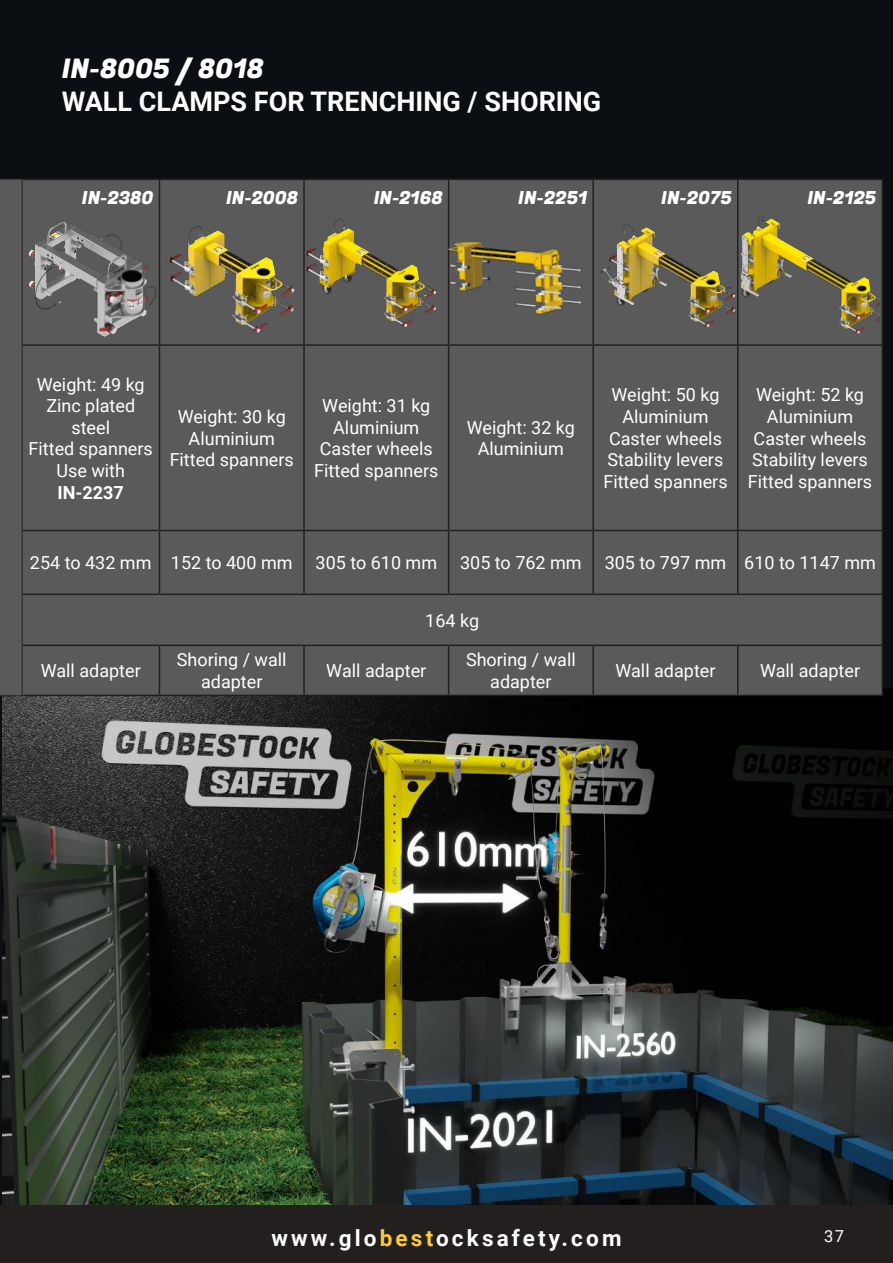
<style>
.page{position:relative;width:893px;height:1263px;background:#fff}
.page>*{position:absolute;margin:0;border:0;box-sizing:border-box;transform-origin:0 0}
.t1{font:700 27px "Roboto";color:#fff}
.t2{font:27px "Fugaz One";color:#fff}
.t3{font:700 22.5px "Roboto";letter-spacing:.14em;color:#fff}
.t4{font:18px/21.6px "Roboto";color:#fff;text-align:center}
.t5{font:18px "Fugaz One";color:#fff}
.t6{font:700 18px "Roboto";color:#fff}
.t7{font:16.5px "Roboto";color:#fff}
.s1{color:#feca36}
</style>
<div class="page">
<div style="left:0;top:0;width:893px;height:1223px;background:#0b0e12"></div>
<img style="left:2px;top:689px;width:891px;height:516px">
<div style="left:0;top:1205px;width:893px;height:58px;background:#241f1f"></div>
<div style="left:23px;top:180px;width:859px;height:515px;background:#5a5a5a"></div>
<hr style="left:21px;top:179px;width:138px;height:1px;background:#241f1f">
<hr style="left:159px;top:179px;width:145px;height:1px;background:#241f1f">
<hr style="left:159px;top:180px;width:1px;height:164px;background:#241f1f">
<hr style="left:304px;top:179px;width:145px;height:1px;background:#241f1f">
<hr style="left:303px;top:180px;width:2px;height:164px;background:#241f1f">
<hr style="left:449px;top:179px;width:144px;height:1px;background:#241f1f">
<hr style="left:448px;top:180px;width:1px;height:164px;background:#241f1f">
<hr style="left:593px;top:179px;width:145px;height:1px;background:#241f1f">
<hr style="left:592px;top:180px;width:2px;height:164px;background:#241f1f">
<hr style="left:738px;top:179px;width:145px;height:1px;background:#241f1f">
<hr style="left:737px;top:180px;width:1px;height:164px;background:#241f1f">
<hr style="left:882px;top:180px;width:1px;height:164px;background:#241f1f">
<hr style="left:21px;top:344px;width:138px;height:2px;background:#241f1f">
<hr style="left:159px;top:344px;width:145px;height:2px;background:#241f1f">
<hr style="left:159px;top:346px;width:1px;height:184px;background:#241f1f">
<hr style="left:304px;top:344px;width:145px;height:2px;background:#241f1f">
<hr style="left:303px;top:346px;width:2px;height:184px;background:#241f1f">
<hr style="left:449px;top:344px;width:144px;height:2px;background:#241f1f">
<hr style="left:448px;top:346px;width:1px;height:184px;background:#241f1f">
<hr style="left:593px;top:344px;width:145px;height:2px;background:#241f1f">
<hr style="left:592px;top:346px;width:2px;height:184px;background:#241f1f">
<hr style="left:738px;top:344px;width:145px;height:2px;background:#241f1f">
<hr style="left:737px;top:346px;width:1px;height:184px;background:#241f1f">
<hr style="left:882px;top:346px;width:1px;height:184px;background:#241f1f">
<hr style="left:21px;top:530px;width:138px;height:1px;background:#241f1f">
<hr style="left:159px;top:530px;width:145px;height:1px;background:#241f1f">
<hr style="left:159px;top:531px;width:1px;height:62px;background:#241f1f">
<hr style="left:304px;top:530px;width:145px;height:1px;background:#241f1f">
<hr style="left:303px;top:531px;width:2px;height:62px;background:#241f1f">
<hr style="left:449px;top:530px;width:144px;height:1px;background:#241f1f">
<hr style="left:448px;top:531px;width:1px;height:62px;background:#241f1f">
<hr style="left:593px;top:530px;width:145px;height:1px;background:#241f1f">
<hr style="left:592px;top:531px;width:2px;height:62px;background:#241f1f">
<hr style="left:738px;top:530px;width:145px;height:1px;background:#241f1f">
<hr style="left:737px;top:531px;width:1px;height:62px;background:#241f1f">
<hr style="left:882px;top:531px;width:1px;height:62px;background:#241f1f">
<hr style="left:21px;top:593px;width:138px;height:2px;background:#241f1f">
<hr style="left:159px;top:593px;width:145px;height:2px;background:#241f1f">
<hr style="left:304px;top:593px;width:145px;height:2px;background:#241f1f">
<hr style="left:449px;top:593px;width:144px;height:2px;background:#241f1f">
<hr style="left:593px;top:593px;width:145px;height:2px;background:#241f1f">
<hr style="left:738px;top:593px;width:145px;height:2px;background:#241f1f">
<hr style="left:882px;top:595px;width:1px;height:50px;background:#241f1f">
<hr style="left:21px;top:645px;width:138px;height:1px;background:#241f1f">
<hr style="left:159px;top:645px;width:145px;height:1px;background:#241f1f">
<hr style="left:159px;top:646px;width:1px;height:49px;background:#241f1f">
<hr style="left:304px;top:645px;width:145px;height:1px;background:#241f1f">
<hr style="left:303px;top:646px;width:2px;height:49px;background:#241f1f">
<hr style="left:449px;top:645px;width:144px;height:1px;background:#241f1f">
<hr style="left:448px;top:646px;width:1px;height:49px;background:#241f1f">
<hr style="left:593px;top:645px;width:145px;height:1px;background:#241f1f">
<hr style="left:592px;top:646px;width:2px;height:49px;background:#241f1f">
<hr style="left:738px;top:645px;width:145px;height:1px;background:#241f1f">
<hr style="left:737px;top:646px;width:1px;height:49px;background:#241f1f">
<hr style="left:882px;top:646px;width:1px;height:49px;background:#241f1f">
<hr style="left:21px;top:695px;width:138px;height:1px;background:#241f1f">
<hr style="left:159px;top:695px;width:145px;height:1px;background:#241f1f">
<hr style="left:304px;top:695px;width:145px;height:1px;background:#241f1f">
<hr style="left:449px;top:695px;width:144px;height:1px;background:#241f1f">
<hr style="left:593px;top:695px;width:145px;height:1px;background:#241f1f">
<hr style="left:738px;top:695px;width:145px;height:1px;background:#241f1f">
<img style="left:572px;top:213px;width:189px;height:128px">
<img style="left:741px;top:216px;width:139px;height:119px">
<img style="left:306px;top:218px;width:131px;height:111px">
<svg style="left:0;top:179px;width:23px;height:517px"></svg>
<img style="left:446px;top:236px;width:143px;height:83px">
<img style="left:27px;top:220px;width:130px;height:118px">
<img style="left:161px;top:217px;width:145px;height:124px">
<h1 class="t2" style="left:62px;top:50px;width:203px">IN-8005 / 8018</h1>
<h1 class="t1" style="left:62px;top:82px;width:541px">WALL CLAMPS FOR TRENCHING / SHORING</h1>
<p class="t5" style="left:82px;top:185px;width:73px">IN-2380</p>
<p class="t5" style="left:226px;top:185px;width:73px">IN-2008</p>
<p class="t5" style="left:374px;top:185px;width:70px">IN-2168</p>
<p class="t5" style="left:518px;top:185px;width:70px">IN-2251</p>
<p class="t5" style="left:661px;top:185px;width:72px">IN-2075</p>
<p class="t5" style="left:807px;top:185px;width:70px">IN-2125</p>
<p class="t4" style="left:29px;top:373px;width:126px">Weight: 49 kg<br>Zinc plated steel<br>Fitted spanners<br>Use with</p>
<p class="t6" style="left:58px;top:479px;width:68px">IN-2237</p>
<p class="t4" style="left:170px;top:405px;width:126px">Weight: 30 kg<br>Aluminium<br>Fitted spanners</p>
<p class="t4" style="left:314px;top:394px;width:126px">Weight: 31 kg<br>Aluminium<br>Caster wheels<br>Fitted spanners</p>
<p class="t4" style="left:467px;top:416px;width:110px">Weight: 32 kg<br>Aluminium</p>
<p class="t4" style="left:603px;top:383px;width:126px">Weight: 50 kg<br>Aluminium<br>Caster wheels<br>Stability levers<br>Fitted spanners</p>
<p class="t4" style="left:748px;top:383px;width:126px">Weight: 52 kg<br>Aluminium<br>Caster wheels<br>Stability levers<br>Fitted spanners</p>
<p class="t4" style="left:30px;top:551px;width:264px">254 to 432 mm 152 to 400 mm</p>
<p class="t4" style="left:316px;top:551px;width:123px">305 to 610 mm</p>
<p class="t4" style="left:460px;top:551px;width:123px">305 to 762 mm</p>
<p class="t4" style="left:605px;top:551px;width:273px">305 to 797 mm 610 to 1147 mm</p>
<p class="t4" style="left:425px;top:609px;width:55px">164 kg</p>
<p class="t4" style="left:41px;top:659px;width:102px">Wall adapter</p>
<p class="t4" style="left:177px;top:648px;width:111px">Shoring / wall adapter</p>
<p class="t4" style="left:326px;top:659px;width:102px">Wall adapter</p>
<p class="t4" style="left:466px;top:648px;width:111px">Shoring / wall adapter</p>
<p class="t4" style="left:615px;top:659px;width:102px">Wall adapter</p>
<p class="t4" style="left:760px;top:659px;width:102px">Wall adapter</p>
<p class="t7" style="left:824px;top:1218px;width:21px">27</p>
<p class="t3" style="left:271px;top:1223px;width:351px">www.glo<span class="s1">best</span>ocksafety.com</p>
<p class="t7" style="left:824px;top:1224px;width:21px">37</p>
<p class="t7" style="left:824px;top:1224px;width:11px">2</p>
</div>
